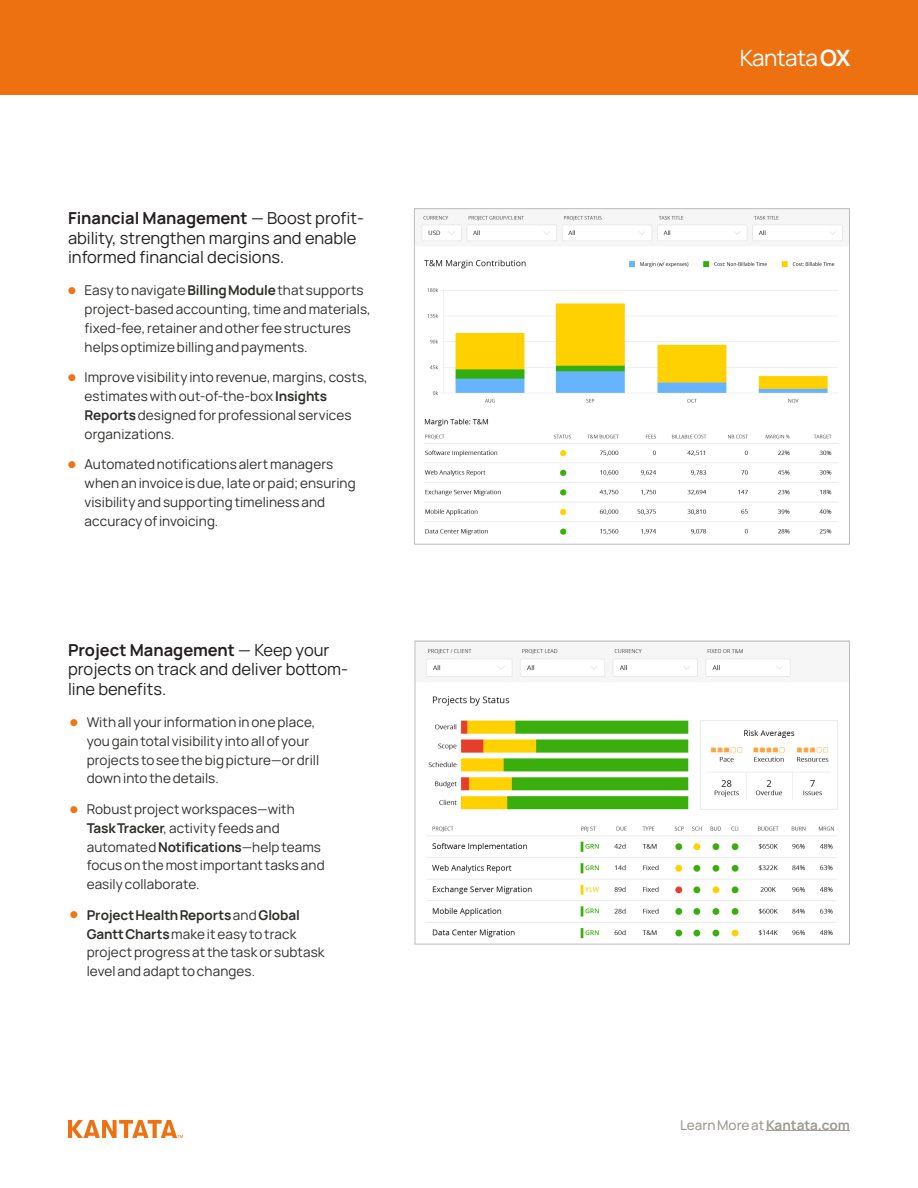
<style>
.page{position:relative;width:918px;height:1188px;background:#fff}
.page>*{position:absolute;margin:0;border:0;box-sizing:border-box;transform-origin:0 0}
.t1{font:22.5px "Manrope";letter-spacing:-.025em;color:#fff}
.Paragraph_Style_2{font:16.5px/19.8px "Manrope";color:#231f20}
.t2{font:13.5px/18.8px "Manrope";letter-spacing:.01em;color:#2e2e2b}
.t3{font:500 13.5px "Manrope";color:#9e9992}
.s1{font-weight:700}
.s2{color:#f07314}
</style>
<div class="page">
<hr style="left:766px;top:1130px;width:84px;height:1px;background:#9e9992">
<div style="left:0;top:0;width:918px;height:94px;background:#ed7111"></div>
<svg style="left:68px;top:1120px;width:115px;height:18px"></svg>
<img style="left:421px;top:215px;width:422px;height:320px">
<img style="left:425px;top:649px;width:413px;height:290px">
<div style="left:414px;top:208px;width:436px;height:336px;border:1px solid #bcbdc0"></div>
<div style="left:415px;top:641px;width:435px;height:303px;border:1px solid #bcbdc0"></div>
<p class="Paragraph_Style_2" style="left:68px;top:207px;width:298px"><span class="s1">Financial Management</span> — Boost profit&shy;ability, strengthen margins and enable informed financial decisions.</p>
<p class="t2" style="left:85px;top:280px;width:288px;text-indent:-16px"><span class="s2">●</span> Easy to navigate <span class="s1">Billing Module</span> that supports project-based accounting, time and materials, fixed-fee, retainer and other fee structures helps optimize billing and payments.</p>
<p class="t2" style="left:85px;top:367px;width:285px;text-indent:-16px"><span class="s2">●</span> Improve visibility into revenue, margins, costs, estimates with out-of-the-box <span class="s1">Insights Reports</span> designed for professional services organizations.</p>
<p class="t2" style="left:85px;top:454px;width:273px;text-indent:-16px"><span class="s2">●</span> Automated notifications alert managers when an invoice is due, late or paid; ensuring visibility and supporting timeliness and accuracy of invoicing.</p>
<p class="Paragraph_Style_2" style="left:68px;top:639px;width:282px"><span class="s1">Project Management</span> — Keep your projects on track and deliver bottom&shy;line benefits.</p>
<p class="t2" style="left:87px;top:712px;width:234px;text-indent:-16px"><span class="s2">●</span> With all your information in one place, you gain total visibility into all of your projects to see the big picture—or drill down into the details.</p>
<p class="t2" style="left:87px;top:799px;width:240px;text-indent:-16px"><span class="s2">●</span> Robust project workspaces—with<br><span class="s1">Task Tracker</span>, activity feeds and automated <span class="s1">Notifications</span>—help teams focus on the most important tasks and easily collaborate.</p>
<p class="t2" style="left:87px;top:905px;width:239px;text-indent:-16px"><span class="s2">●</span> <span class="s1">Project Health Reports</span> and <span class="s1">Global Gantt Charts</span> make it easy to track project progress at the task or subtask level and adapt to changes.</p>
<h1 class="t1" style="left:740px;top:42px;width:112px">Kantata <span class="s1">OX</span></h1>
<p class="t3" style="left:680px;top:1115px;width:171px">Learn More at <span class="s1">Kantata.com</span></p>
</div>
